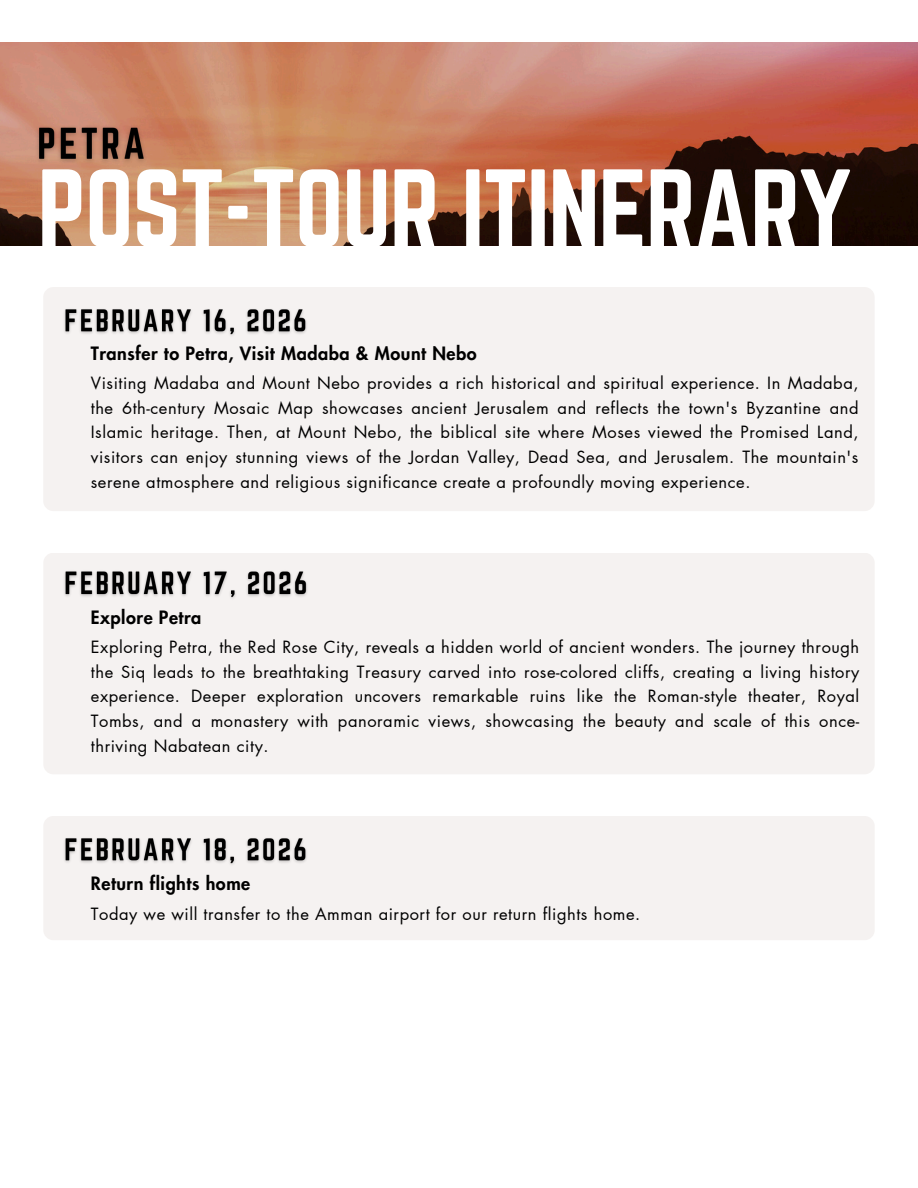
<style>
.page{position:relative;width:918px;height:1188px;background:#fff}
.page>*{position:absolute;margin:0;border:0;box-sizing:border-box;transform-origin:0 0}
.t1{font:97.5px "Norwester";letter-spacing:-.015em;color:#fff}
.t2{font:800 18px "Futura LT Pro";letter-spacing:.03em;color:#000}
.t3{font:16.5px/24.8px "Futura LT Pro";letter-spacing:.035em;color:#000;text-align:justify}
</style>
<div class="page">
<img style="left:0;top:43px;width:918px;height:202px">
<img style="left:30px;top:121px;width:123px;height:48px">
<div style="left:43px;top:287px;width:832px;height:224px;background:#f5f2f1;border-radius:10px"></div>
<img style="left:64px;top:309px;width:243px;height:26px">
<div style="left:43px;top:553px;width:831px;height:221px;background:#f5f2f1;border-radius:10px"></div>
<img style="left:64px;top:571px;width:243px;height:27px">
<div style="left:43px;top:816px;width:832px;height:124px;background:#f5f2f1;border-radius:10px"></div>
<img style="left:64px;top:838px;width:243px;height:26px">
<p class="t1" style="left:37px;top:150px;width:816px">POST-TOUR ITINERARY</p>
<h1 class="t2" style="left:91px;top:345px;width:387px">Transfer to Petra, Visit Madaba &amp; Mount Nebo</h1>
<p class="t3" style="left:91px;top:371px;width:769px">Visiting Madaba and Mount Nebo provides a rich historical and spiritual experience. In Madaba, the 6th-century Mosaic Map showcases ancient Jerusalem and reflects the town's Byzantine and Islamic heritage. Then, at Mount Nebo, the biblical site where Moses viewed the Promised Land, visitors can enjoy stunning views of the Jordan Valley, Dead Sea, and Jerusalem. The mountain's serene atmosphere and religious significance create a profoundly moving experience.</p>
<p class="t2" style="left:91px;top:610px;width:112px">Explore Petra</p>
<p class="t3" style="left:91px;top:635px;width:770px">Exploring Petra, the Red Rose City, reveals a hidden world of ancient wonders. The journey through the Siq leads to the breathtaking Treasury carved into rose-colored cliffs, creating a living history experience. Deeper exploration uncovers remarkable ruins like the Roman-style theater, Royal Tombs, and a monastery with panoramic views, showcasing the beauty and scale of this once&shy;thriving Nabatean city.</p>
<p class="t2" style="left:91px;top:875px;width:161px">Return flights home</p>
<p class="t3" style="left:91px;top:902px;width:551px">Today we will transfer to the Amman airport for our return flights home.</p>
</div>
